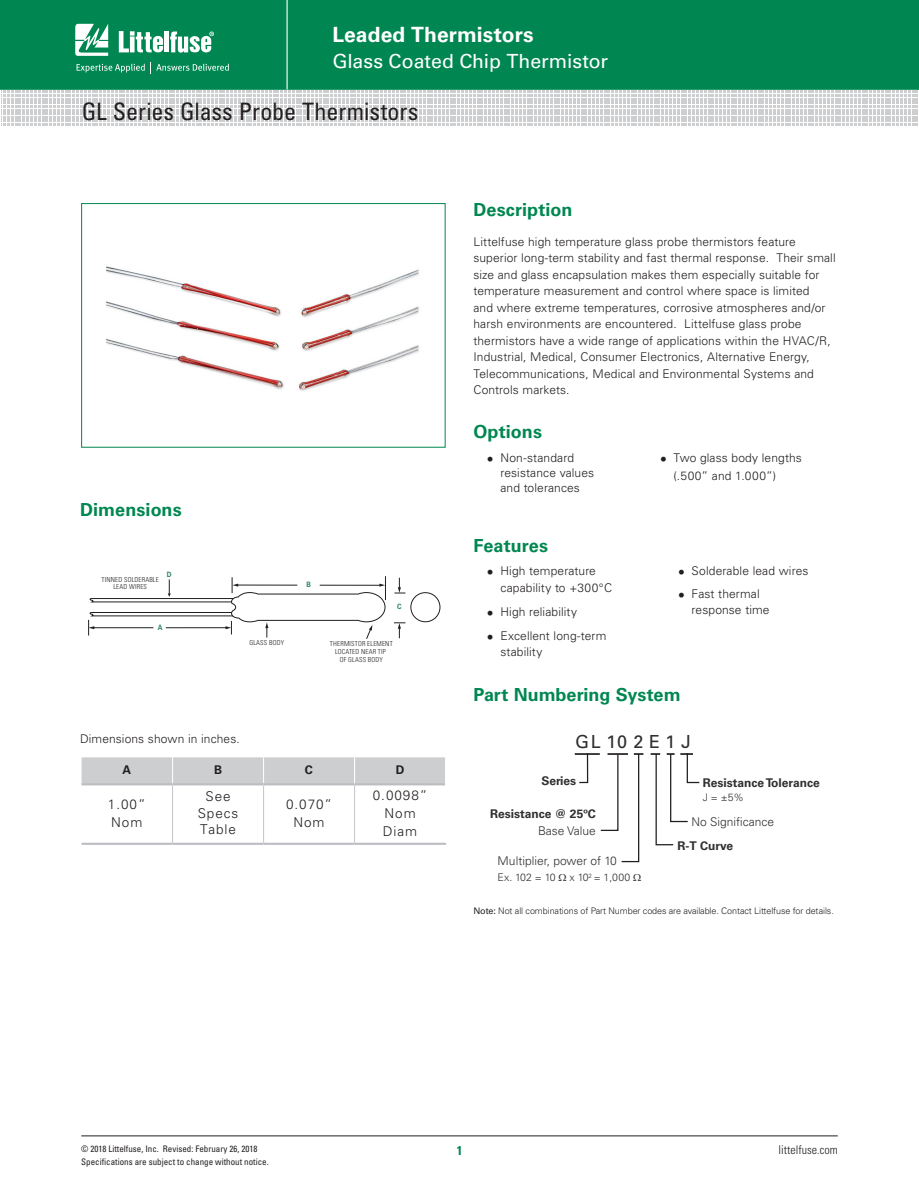
<style>
.page{position:relative;width:919px;height:1191px;background:#fff}
.page>*{position:absolute;margin:0;border:0;box-sizing:border-box;transform-origin:0 0}
.t1{font:condensed 24px "Univers LT Std";color:#231f20}
.t2{font:700 21px "Univers LT Std";letter-spacing:.005em;color:#fff}
.t3{font:19.5px "Univers LT Std";letter-spacing:-.005em;color:#fff}
.t4{font:700 18px "Univers LT Std";color:#008751}
.t5{font:18px "Univers";color:#312f30}
.t6{font:300 13.5px/18px "Univers LT Std";letter-spacing:.07em;color:#231f20;text-align:center}
.t7{font:700 condensed 12.75px "Univers LT Std";color:#008751}
.t8{font:300 12px/16.5px "Univers LT Std";letter-spacing:.01em;color:#231f20}
.t9{font:700 12px "Univers";color:#312f30}
.t10{font:300 12px "Univers";color:#312f30}
.t11{font:300 condensed 12px "Univers LT Std";color:#231f20}
.t12{font:700 12px "Univers LT Std";color:#231f20}
.t13{font:300 10.5px "Univers";color:#312f30}
.t14{font:condensed 9px "Univers LT Std";color:#231f20}
.t15{font:300 9px "Univers";letter-spacing:-.01em;color:#231f20}
.t16{font:700 7.35px "Univers";color:#2b835a;scale:.9 1}
.t17{font:300 condensed 6.9px/7.9px "Univers";letter-spacing:.025em;color:#231f20;text-align:center}
.s1{font-family:"Univers";font-size:13.5px}
.s2{font-weight:400}
</style>
<div class="page">
<hr style="left:81px;top:1135px;width:756px;height:1px;background:#231f20">
<svg style="left:1px;top:0;width:917px;height:126px;background:#44a27d"></svg>
<img style="left:106px;top:266px;width:314px;height:125px">
<div style="left:81px;top:203px;width:364px;height:244px;border:1px solid #008751"></div>
<hr style="left:81px;top:842px;width:91px;height:3px;background:#bcbdc0">
<hr style="left:172px;top:842px;width:91px;height:3px;background:#bcbdc0">
<hr style="left:263px;top:842px;width:91px;height:3px;background:#bcbdc0">
<hr style="left:354px;top:842px;width:92px;height:3px;background:#bcbdc0">
<hr style="left:81px;top:783px;width:91px;height:2px;background:#bcbdc0">
<hr style="left:172px;top:783px;width:91px;height:2px;background:#bcbdc0">
<hr style="left:263px;top:783px;width:91px;height:2px;background:#bcbdc0">
<hr style="left:354px;top:783px;width:91px;height:2px;background:#bcbdc0">
<svg style="left:81px;top:757px;width:364px;height:27px;background:#cdced0"></svg>
<hr style="left:172px;top:785px;width:1px;height:57px;background:#c7c8ca">
<hr style="left:263px;top:785px;width:1px;height:57px;background:#c7c8ca">
<hr style="left:354px;top:785px;width:1px;height:57px;background:#c7c8ca">
<svg style="left:394px;top:577px;width:11px;height:17px"></svg>
<svg style="left:394px;top:622px;width:11px;height:16px"></svg>
<div style="left:410px;top:592px;width:30px;height:30px;border:1px solid #231f20;border-radius:50%"></div>
<svg style="left:88px;top:576px;width:298px;height:63px"></svg>
<svg style="left:599px;top:753px;width:44px;height:110px"></svg>
<hr style="left:607px;top:753px;width:21px;height:2px;background:#231f20">
<svg style="left:650px;top:753px;width:50px;height:93px"></svg>
<svg style="left:579px;top:755px;width:10px;height:29px"></svg>
<hr style="left:574px;top:753px;width:25px;height:2px;background:#231f20">
<h2 class="t2" style="left:332px;top:22px;width:203px">Leaded Thermistors</h2>
<h3 class="t3" style="left:332px;top:50px;width:277px">Glass Coated Chip Thermistor</h3>
<h1 class="t1" style="left:82px;top:96px;width:338px">GL Series Glass Probe Thermistors</h1>
<h3 class="t4" style="left:80px;top:499px;width:103px">Dimensions</h3>
<p class="t16" style="left:167px;top:570px;width:7px">D</p>
<p class="t17" style="left:102px;top:575px;width:59px">TINNED SOLDERABLE<br>LEAD WIRES</p>
<p class="t16" style="left:158px;top:623px;width:7px">A</p>
<p class="t17" style="left:249px;top:638px;width:36px">GLASS BODY</p>
<p class="t16" style="left:306px;top:580px;width:6px">B</p>
<p class="t16" style="left:397px;top:602px;width:6px">C</p>
<p class="t17" style="left:330px;top:639px;width:64px">THERMISTOR ELEMENT<br>LOCATED NEAR TIP<br>OF GLASS BODY</p>
<p class="t8" style="left:80px;top:731px;width:161px">Dimensions shown in inches.</p>
<p class="t12" style="left:122px;top:762px;width:10px">A</p>
<p class="t12" style="left:214px;top:762px;width:10px">B</p>
<p class="t12" style="left:305px;top:762px;width:10px">C</p>
<p class="t12" style="left:396px;top:762px;width:10px">D</p>
<p class="t6" style="left:108px;top:795px;width:39px;text-align:left">1.00”<br>Nom</p>
<p class="t6" style="left:198px;top:788px;width:42px;line-height:16.5px">See<br>Specs<br>Table</p>
<p class="t6" style="left:286px;top:795px;width:48px">0.070”<br>Nom</p>
<p class="t6" style="left:373px;top:786px;width:56px">0.0098”<br>Nom<br>Diam</p>
<h3 class="t4" style="left:473px;top:199px;width:101px">Description</h3>
<p class="t8" style="left:473px;top:233px;width:363px">Littelfuse high temperature glass probe thermistors feature superior long-term stability and fast thermal response. Their small size and glass encapsulation makes them especially suitable for temperature measurement and control where space is limited<br>and where extreme temperatures, corrosive atmospheres and/or harsh environments are encountered. Littelfuse glass probe thermistors have a wide range of applications within the HVAC/R, Industrial, Medical, Consumer Electronics, Alternative Energy, Telecommunications, Medical and Environmental Systems and Controls markets.</p>
<h3 class="t4" style="left:473px;top:421px;width:70px">Options</h3>
<p class="t8" style="left:500px;top:450px;width:95px;line-height:15px;text-indent:-14px"><span class="s1">•</span> Non-standard resistance values and tolerances</p>
<p class="t8" style="left:673px;top:448px;width:130px;line-height:18px;text-indent:-14px"><span class="s1">•</span> Two glass body lengths (.500” and 1.000”)</p>
<h3 class="t4" style="left:473px;top:535px;width:76px">Features</h3>
<p class="t8" style="left:500px;top:562px;width:113px;text-indent:-14px"><span class="s1">•</span> High temperature capability to +300°C</p>
<p class="t8" style="left:487px;top:603px;width:92px"><span class="s1">•</span> High reliability</p>
<p class="t8" style="left:500px;top:627px;width:107px;text-indent:-14px"><span class="s1">•</span> Excellent long-term stability</p>
<p class="t8" style="left:678px;top:562px;width:132px"><span class="s1">•</span> Solderable lead wires</p>
<p class="t8" style="left:691px;top:585px;width:79px;text-indent:-14px"><span class="s1">•</span> Fast thermal response time</p>
<h3 class="t4" style="left:473px;top:684px;width:209px">Part Numbering System</h3>
<h3 class="t5" style="left:575px;top:730px;width:117px">GL 10 2 E 1 J</h3>
<p class="t9" style="left:541px;top:773px;width:36px">Series</p>
<p class="t9" style="left:702px;top:775px;width:118px">Resistance Tolerance</p>
<p class="t9" style="left:490px;top:807px;width:107px">Resistance @ 25ºC</p>
<p class="t10" style="left:538px;top:823px;width:59px">Base Value</p>
<p class="t10" style="left:497px;top:853px;width:121px">Multiplier, power of 10</p>
<p class="t13" style="left:497px;top:871px;width:59px">Ex. 102 = 10</p>
<p class="t13" style="left:569px;top:871px;width:62px">x 10<sup>2</sup> = 1,000</p>
<p class="t13" style="left:702px;top:791px;width:43px">J = ±5%</p>
<p class="t10" style="left:691px;top:814px;width:84px">No Significance</p>
<p class="t9" style="left:677px;top:838px;width:57px">R-T Curve</p>
<p class="t15" style="left:473px;top:905px;width:362px"><span class="s2">Note:</span> Not all combinations of Part Number codes are available. Contact Littelfuse for details.</p>
<p class="t14" style="left:81px;top:1142px;width:178px">© 2018 Littelfuse, Inc. Revised: February 26, 2018</p>
<p class="t7" style="left:456px;top:1142px;width:7px">1</p>
<p class="t11" style="left:778px;top:1142px;width:61px">littelfuse.com</p>
<p class="t14" style="left:81px;top:1156px;width:189px">Specifications are subject to change without notice.</p>
</div>
